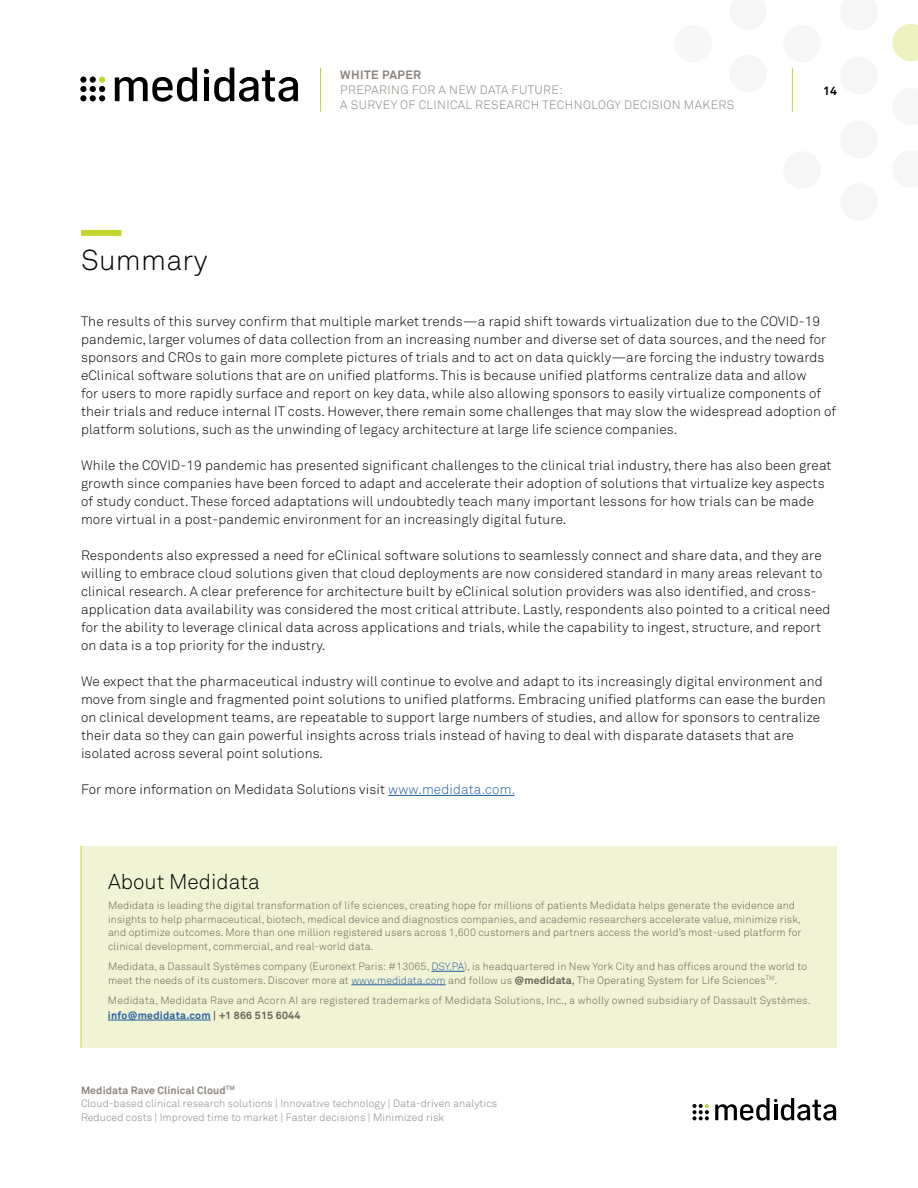
<style>
.page{position:relative;width:918px;height:1188px;background:#fff}
.page>*{position:absolute;margin:0;border:0;box-sizing:border-box;transform-origin:0 0}
.t1{font:300 28.5px "Akkurat Std";letter-spacing:.01em;color:#000}
.t2{font:300 21px "Akkurat Std";color:#000}
.t3{font:300 13.5px/18px "Akkurat Std";letter-spacing:.01em;color:#000}
.t4{font:300 12px/15px "Akkurat Std";letter-spacing:.035em;color:#8a837b}
.t5{font:700 12px "Akkurat Std";letter-spacing:.035em;color:#8a837b}
.t6{font:700 12px "Akkurat Std";color:#000}
.t7{font:300 10.5px/13.5px "Akkurat Std";letter-spacing:.01em;color:#676058}
.t8{font:300 10.5px/13.5px "Akkurat Std";letter-spacing:.01em;color:#8a837b}
.s1{color:#215e9e}
.s2{font-weight:700}
.s3{font-weight:400}
.s4{font-weight:700;color:#215e9e}
</style>
<div class="page">
<hr style="left:320px;top:68px;width:1px;height:44px;background:#c4d62e">
<hr style="left:792px;top:68px;width:1px;height:44px;background:#c4d62e">
<svg style="left:892px;top:24px;width:26px;height:37px"></svg>
<div style="left:840px;top:183px;width:38px;height:38px;background:#f6f6f6;border-radius:50%"></div>
<div style="left:840px;top:121px;width:38px;height:37px;background:#f6f6f6;border-radius:50%"></div>
<div style="left:840px;top:57px;width:38px;height:37px;background:#f6f6f6;border-radius:50%"></div>
<div style="left:783px;top:151px;width:38px;height:38px;background:#f6f6f6;border-radius:50%"></div>
<div style="left:783px;top:25px;width:38px;height:37px;background:#f6f6f6;border-radius:50%"></div>
<div style="left:729px;top:55px;width:38px;height:37px;background:#f6f6f6;border-radius:50%"></div>
<div style="left:674px;top:25px;width:38px;height:37px;background:#f7f7f8;border-radius:50%"></div>
<svg style="left:80px;top:77px;width:25px;height:24px"></svg>
<svg style="left:115px;top:68px;width:82px;height:34px"></svg>
<svg style="left:204px;top:68px;width:94px;height:34px"></svg>
<div style="left:81px;top:230px;width:41px;height:6px;background:#c4d62e"></div>
<hr style="left:388px;top:795px;width:127px;height:1px;background:#215e9e">
<div style="left:81px;top:846px;width:756px;height:202px;background:#f0f4d4"></div>
<hr style="left:431px;top:971px;width:33px;height:1px;background:#215e9e">
<hr style="left:351px;top:985px;width:95px;height:1px;background:#215e9e">
<hr style="left:108px;top:1020px;width:103px;height:1px;background:#215e9e">
<hr style="left:81px;top:846px;width:1px;height:202px;background:#c4d62e">
<svg style="left:692px;top:1104px;width:17px;height:16px"></svg>
<svg style="left:715px;top:1098px;width:121px;height:23px"></svg>
<h1 class="t1" style="left:81px;top:243px;width:128px">Summary</h1>
<p class="t5" style="left:340px;top:68px;width:82px">WHITE PAPER</p>
<p class="t4" style="left:340px;top:83px;width:396px">PREPARING FOR A NEW DATA FUTURE:<br>A SURVEY OF CLINICAL RESEARCH TECHNOLOGY DECISION MAKERS</p>
<p class="t6" style="left:823px;top:83px;width:15px">14</p>
<p class="t3" style="left:81px;top:312px;width:757px">The results of this survey confirm that multiple market trends—a rapid shift towards virtualization due to the COVID-19 pandemic, larger volumes of data collection from an increasing number and diverse set of data sources, and the need for sponsors and CROs to gain more complete pictures of trials and to act on data quickly—are forcing the industry towards eClinical software solutions that are on unified platforms. This is because unified platforms centralize data and allow<br>for users to more rapidly surface and report on key data, while also allowing sponsors to easily virtualize components of their trials and reduce internal IT costs. However, there remain some challenges that may slow the widespread adoption of platform solutions, such as the unwinding of legacy architecture at large life science companies.</p>
<p class="t3" style="left:81px;top:456px;width:752px">While the COVID-19 pandemic has presented significant challenges to the clinical trial industry, there has also been great growth since companies have been forced to adapt and accelerate their adoption of solutions that virtualize key aspects of study conduct. These forced adaptations will undoubtedly teach many important lessons for how trials can be made more virtual in a post-pandemic environment for an increasingly digital future.</p>
<p class="t3" style="left:81px;top:546px;width:751px">Respondents also expressed a need for eClinical software solutions to seamlessly connect and share data, and they are willing to embrace cloud solutions given that cloud deployments are now considered standard in many areas relevant to clinical research. A clear preference for architecture built by eClinical solution providers was also identified, and cross&shy;application data availability was considered the most critical attribute. Lastly, respondents also pointed to a critical need for the ability to leverage clinical data across applications and trials, while the capability to ingest, structure, and report on data is a top priority for the industry.</p>
<p class="t3" style="left:81px;top:672px;width:746px">We expect that the pharmaceutical industry will continue to evolve and adapt to its increasingly digital environment and move from single and fragmented point solutions to unified platforms. Embracing unified platforms can ease the burden on clinical development teams, are repeatable to support large numbers of studies, and allow for sponsors to centralize their data so they can gain powerful insights across trials instead of having to deal with disparate datasets that are isolated across several point solutions.</p>
<p class="t3" style="left:81px;top:780px;width:436px">For more information on Medidata Solutions visit <span class="s1">www.medidata.com.</span></p>
<h2 class="t2" style="left:108px;top:869px;width:154px">About Medidata</h2>
<p class="t7" style="left:108px;top:899px;width:695px">Medidata is leading the digital transformation of life sciences, creating hope for millions of patients Medidata helps generate the evidence and insights to help pharmaceutical, biotech, medical device and diagnostics companies, and academic researchers accelerate value, minimize risk, and optimize outcomes. More than one million registered users across 1,600 customers and partners access the world’s most-used platform for clinical development, commercial, and real-world data.</p>
<p class="t7" style="left:108px;top:960px;width:701px">Medidata, a Dassault Systèmes company (Euronext Paris: #13065, <span class="s1">DSY.PA</span>), is headquartered in New York City and has offices around the world to meet the needs of its customers. Discover more at <span class="s1">www.medidata.com</span> and follow us <span class="s2">@medidata</span><span class="s3">,</span> The Operating System for Life Sciences<sup>TM</sup>.</p>
<p class="t7" style="left:108px;top:993px;width:704px;line-height:15px">Medidata, Medidata Rave and Acorn AI are registered trademarks of Medidata Solutions, Inc., a wholly owned subsidiary of Dassault Systèmes. <span class="s4">info@medidata.com</span> <span class="s2">| +1 866 515 6044</span></p>
<p class="t8" style="left:81px;top:1083px;width:418px"><span class="s2">Medidata Rave Clinical Cloud</span><sup>TM<br></sup>Cloud-based clinical research solutions | Innovative technology | Data-driven analytics<br>Reduced costs | Improved time to market | Faster decisions | Minimized risk</p>
</div>
